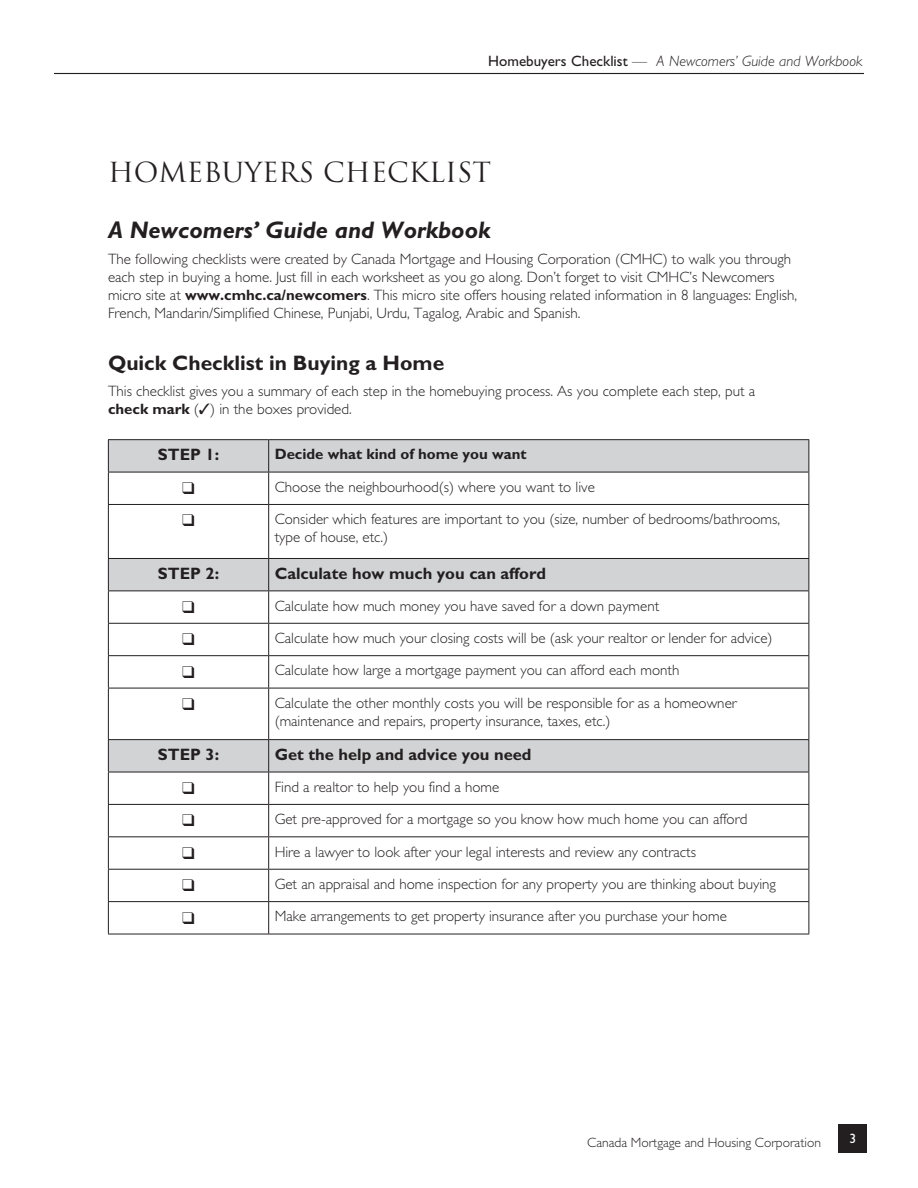
<style>
.page{position:relative;width:918px;height:1188px;background:#fff}
.page>*{position:absolute;margin:0;border:0;box-sizing:border-box;transform-origin:0 0}
.t1{font:27px "Trajan";color:#231f20}
.t2{font:italic 700 24px "Gill Sans Std";color:#231f20}
.t3{font:700 21px "Gill Sans Std";color:#231f20}
.t4{font:700 16.5px "Gill Sans Std";color:#231f20}
.t5{font:300 15px/18px "Gill Sans Std";color:#231f20}
.t6{font:italic 300 15px "Gill Sans Std";color:#231f20}
.t7{font:700 15px "Gill Sans Std";color:#231f20}
.t8{font:300 13.5px "Gill Sans Std";color:#231f20}
.t9{font:13.5px "Gill Sans Std";color:#fff}
.s1{font-weight:400;font-style:normal}
.s2{font-weight:700}
</style>
<div class="page">
<div style="left:838px;top:1124px;width:29px;height:29px;background:#231f20"></div>
<hr style="left:54px;top:73px;width:810px;height:1px;background:#231f20">
<svg style="left:109px;top:440px;width:699px;height:332px"></svg>
<hr style="left:108px;top:439px;width:161px;height:1px;background:#231f20">
<hr style="left:108px;top:440px;width:1px;height:32px;background:#231f20">
<hr style="left:269px;top:439px;width:540px;height:1px;background:#231f20">
<hr style="left:268px;top:440px;width:1px;height:32px;background:#231f20">
<hr style="left:808px;top:440px;width:1px;height:32px;background:#231f20">
<hr style="left:108px;top:472px;width:161px;height:1px;background:#231f20">
<hr style="left:108px;top:472px;width:1px;height:32px;background:#231f20">
<hr style="left:269px;top:472px;width:540px;height:1px;background:#231f20">
<hr style="left:268px;top:472px;width:1px;height:32px;background:#231f20">
<hr style="left:808px;top:472px;width:1px;height:32px;background:#231f20">
<hr style="left:108px;top:504px;width:161px;height:1px;background:#231f20">
<hr style="left:108px;top:505px;width:1px;height:53px;background:#231f20">
<hr style="left:269px;top:504px;width:540px;height:1px;background:#231f20">
<hr style="left:268px;top:505px;width:1px;height:53px;background:#231f20">
<hr style="left:808px;top:505px;width:1px;height:53px;background:#231f20">
<hr style="left:108px;top:558px;width:161px;height:1px;background:#231f20">
<hr style="left:108px;top:559px;width:1px;height:32px;background:#231f20">
<hr style="left:269px;top:558px;width:540px;height:1px;background:#231f20">
<hr style="left:268px;top:559px;width:1px;height:32px;background:#231f20">
<hr style="left:808px;top:559px;width:1px;height:32px;background:#231f20">
<hr style="left:108px;top:591px;width:161px;height:1px;background:#231f20">
<hr style="left:108px;top:591px;width:1px;height:32px;background:#231f20">
<hr style="left:269px;top:591px;width:540px;height:1px;background:#231f20">
<hr style="left:268px;top:591px;width:1px;height:32px;background:#231f20">
<hr style="left:808px;top:591px;width:1px;height:32px;background:#231f20">
<hr style="left:108px;top:623px;width:161px;height:1px;background:#231f20">
<hr style="left:108px;top:624px;width:1px;height:31px;background:#231f20">
<hr style="left:269px;top:623px;width:540px;height:1px;background:#231f20">
<hr style="left:268px;top:624px;width:1px;height:31px;background:#231f20">
<hr style="left:808px;top:624px;width:1px;height:31px;background:#231f20">
<hr style="left:108px;top:655px;width:161px;height:1px;background:#231f20">
<hr style="left:108px;top:656px;width:1px;height:32px;background:#231f20">
<hr style="left:269px;top:655px;width:540px;height:1px;background:#231f20">
<hr style="left:268px;top:656px;width:1px;height:32px;background:#231f20">
<hr style="left:808px;top:656px;width:1px;height:32px;background:#231f20">
<hr style="left:108px;top:688px;width:161px;height:1px;background:#231f20">
<hr style="left:108px;top:688px;width:1px;height:51px;background:#231f20">
<hr style="left:269px;top:688px;width:540px;height:1px;background:#231f20">
<hr style="left:268px;top:688px;width:1px;height:51px;background:#231f20">
<hr style="left:808px;top:688px;width:1px;height:51px;background:#231f20">
<hr style="left:108px;top:739px;width:161px;height:1px;background:#231f20">
<hr style="left:108px;top:740px;width:1px;height:32px;background:#231f20">
<hr style="left:269px;top:739px;width:540px;height:1px;background:#231f20">
<hr style="left:268px;top:740px;width:1px;height:32px;background:#231f20">
<hr style="left:808px;top:740px;width:1px;height:32px;background:#231f20">
<hr style="left:108px;top:772px;width:161px;height:1px;background:#231f20">
<hr style="left:108px;top:772px;width:1px;height:32px;background:#231f20">
<hr style="left:269px;top:772px;width:540px;height:1px;background:#231f20">
<hr style="left:268px;top:772px;width:1px;height:32px;background:#231f20">
<hr style="left:808px;top:772px;width:1px;height:32px;background:#231f20">
<hr style="left:108px;top:804px;width:161px;height:1px;background:#231f20">
<hr style="left:108px;top:805px;width:1px;height:31px;background:#231f20">
<hr style="left:269px;top:804px;width:540px;height:1px;background:#231f20">
<hr style="left:268px;top:805px;width:1px;height:31px;background:#231f20">
<hr style="left:808px;top:805px;width:1px;height:31px;background:#231f20">
<hr style="left:108px;top:836px;width:161px;height:1px;background:#231f20">
<hr style="left:108px;top:837px;width:1px;height:32px;background:#231f20">
<hr style="left:269px;top:836px;width:540px;height:1px;background:#231f20">
<hr style="left:268px;top:837px;width:1px;height:32px;background:#231f20">
<hr style="left:808px;top:837px;width:1px;height:32px;background:#231f20">
<hr style="left:108px;top:869px;width:161px;height:1px;background:#231f20">
<hr style="left:108px;top:870px;width:1px;height:31px;background:#231f20">
<hr style="left:269px;top:869px;width:540px;height:1px;background:#231f20">
<hr style="left:268px;top:870px;width:1px;height:31px;background:#231f20">
<hr style="left:808px;top:870px;width:1px;height:31px;background:#231f20">
<hr style="left:108px;top:901px;width:161px;height:1px;background:#231f20">
<hr style="left:108px;top:902px;width:1px;height:32px;background:#231f20">
<hr style="left:269px;top:901px;width:540px;height:1px;background:#231f20">
<hr style="left:268px;top:902px;width:1px;height:32px;background:#231f20">
<hr style="left:808px;top:902px;width:1px;height:32px;background:#231f20">
<hr style="left:108px;top:934px;width:701px;height:1px;background:#231f20">
<svg style="left:183px;top:482px;width:11px;height:12px"></svg>
<svg style="left:183px;top:515px;width:11px;height:11px"></svg>
<svg style="left:183px;top:601px;width:11px;height:12px"></svg>
<svg style="left:183px;top:634px;width:11px;height:11px"></svg>
<svg style="left:183px;top:666px;width:11px;height:12px"></svg>
<svg style="left:183px;top:698px;width:11px;height:12px"></svg>
<p class="t6" style="left:488px;top:55px;width:376px"><span class="s1">Homebuyers Checklist</span> — A Newcomers’ Guide and Workbook</p>
<h1 class="t1" style="left:108px;top:156px;width:385px">HOMEBUYERS CHECKLIST</h1>
<h2 class="t2" style="left:108px;top:221px;width:384px">A Newcomers’ Guide and Workbook</h2>
<p class="t5" style="left:108px;top:252px;width:691px">The following checklists were created by Canada Mortgage and Housing Corporation (CMHC) to walk you through each step in buying a home. Just fill in each worksheet as you go along. Don’t forget to visit CMHC’s Newcomers micro site at <span class="s2">www.cmhc.ca/newcomers</span>. This micro site offers housing related information in 8 languages: English, French, Mandarin/Simplified Chinese, Punjabi, Urdu, Tagalog, Arabic and Spanish.</p>
<h3 class="t3" style="left:108px;top:355px;width:338px">Quick Checklist in Buying a Home</h3>
<p class="t5" style="left:108px;top:384px;width:649px">This checklist gives you a summary of each step in the homebuying process. As you complete each step, put a <span class="s2">check mark</span> (✓) in the boxes provided.</p>
<p class="t4" style="left:158px;top:449px;width:63px">STEP 1:</p>
<p class="t7" style="left:275px;top:449px;width:253px">Decide what kind of home you want</p>
<p class="t5" style="left:275px;top:479px;width:322px">Choose the neighbourhood(s) where you want to live</p>
<p class="t5" style="left:275px;top:512px;width:507px">Consider which features are important to you (size, number of bedrooms/bathrooms, type of house, etc.)</p>
<p class="t4" style="left:158px;top:567px;width:63px">STEP 2:</p>
<p class="t4" style="left:275px;top:567px;width:273px">Calculate how much you can afford</p>
<p class="t5" style="left:275px;top:598px;width:386px">Calculate how much money you have saved for a down payment</p>
<p class="t5" style="left:275px;top:630px;width:499px">Calculate how much your closing costs will be (ask your realtor or lender for advice)</p>
<p class="t5" style="left:275px;top:663px;width:406px">Calculate how large a mortgage payment you can afford each month</p>
<p class="t5" style="left:275px;top:695px;width:464px">Calculate the other monthly costs you will be responsible for as a homeowner (maintenance and repairs, property insurance, taxes, etc.)</p>
<p class="t4" style="left:158px;top:749px;width:63px">STEP 3:</p>
<p class="t4" style="left:275px;top:749px;width:258px">Get the help and advice you need</p>
<p class="t5" style="left:275px;top:779px;width:226px">Find a realtor to help you find a home</p>
<p class="t5" style="left:275px;top:812px;width:474px">Get pre-approved for a mortgage so you know how much home you can afford</p>
<p class="t5" style="left:275px;top:844px;width:423px">Hire a lawyer to look after your legal interests and review any contracts</p>
<p class="t5" style="left:275px;top:876px;width:503px">Get an appraisal and home inspection for any property you are thinking about buying</p>
<p class="t5" style="left:275px;top:909px;width:454px">Make arrangements to get property insurance after you purchase your home</p>
<p class="t8" style="left:587px;top:1138px;width:235px">Canada Mortgage and Housing Corporation</p>
<p class="t9" style="left:849px;top:1133px;width:8px">3</p>
</div>
